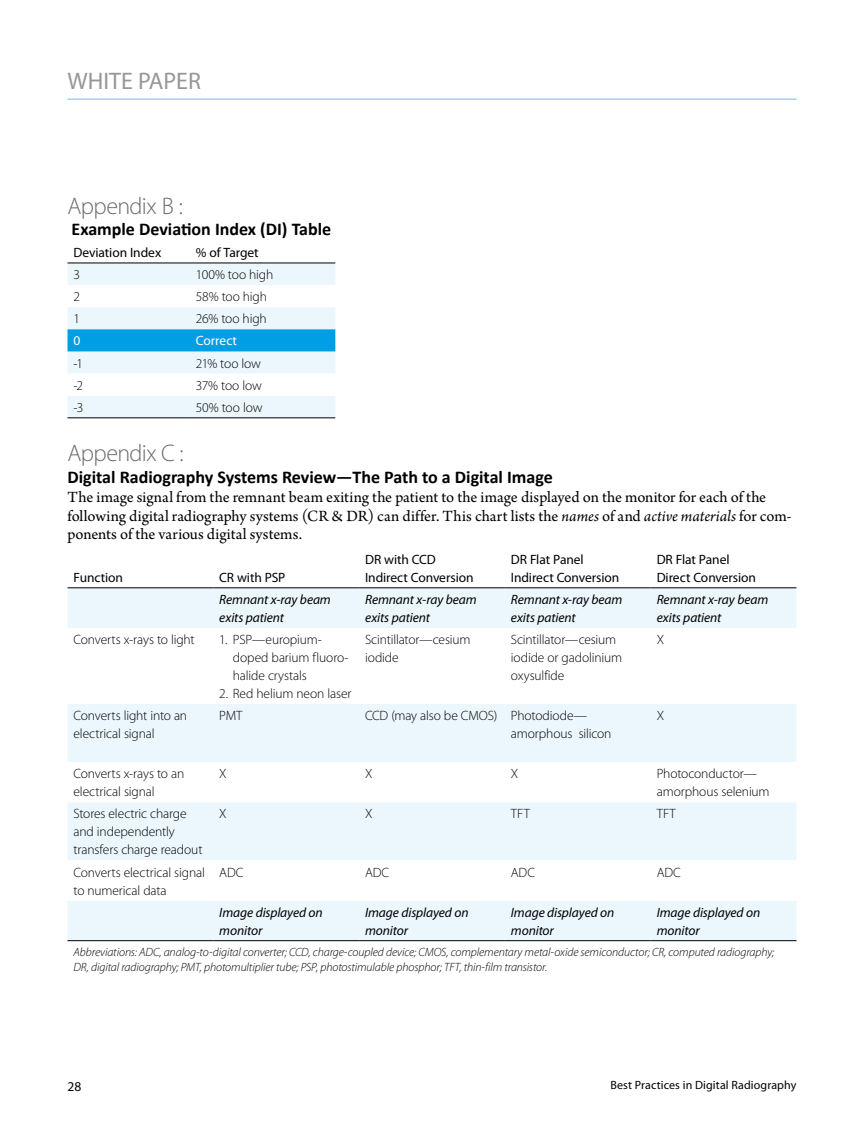
<style>
.page{position:relative;width:864px;height:1134px;background:#fff}
.page>*{position:absolute;margin:0;border:0;box-sizing:border-box;transform-origin:0 0}
.t1{font:300 24px "Myriad Pro";letter-spacing:-.025em;color:#6a6b6b}
.t2{font:24px "Myriad Pro";color:#969797}
.t3{font:700 18px "Calibri";color:#000}
.t4{font:16.5px/18.8px "Arno Pro";color:#000}
.t5{font:300 13.5px/18px "Myriad Pro";letter-spacing:-.01em;color:#000}
.t6{font:italic 13.5px/18px "Myriad Pro";letter-spacing:-.005em;color:#000}
.t7{font:13.5px/18px "Myriad Pro";letter-spacing:-.005em;color:#000}
.t8{font:13.5px "Myriad Pro";letter-spacing:-.005em;color:#fff}
.t9{font:italic 300 12px/15px "Myriad Pro";letter-spacing:-.01em;color:#000}
.t10{font:12px "Myriad Pro";letter-spacing:.01em;color:#000}
.s1{font-style:italic}
</style>
<div class="page">
<hr style="left:68px;top:98px;width:729px;height:2px;background:#99d6f7">
<div style="left:68px;top:588px;width:728px;height:352px;background:#ebf6fd"></div>
<svg style="left:68px;top:628px;width:728px;height:273px"></svg>
<hr style="left:68px;top:940px;width:145px;height:1px;background:#000">
<hr style="left:213px;top:940px;width:146px;height:1px;background:#000">
<hr style="left:359px;top:940px;width:146px;height:1px;background:#000">
<hr style="left:505px;top:940px;width:146px;height:1px;background:#000">
<hr style="left:651px;top:940px;width:145px;height:1px;background:#000">
<hr style="left:68px;top:587px;width:145px;height:1px;background:#000">
<hr style="left:213px;top:587px;width:146px;height:1px;background:#000">
<hr style="left:359px;top:587px;width:146px;height:1px;background:#000">
<hr style="left:505px;top:587px;width:146px;height:1px;background:#000">
<hr style="left:651px;top:587px;width:145px;height:1px;background:#000">
<div style="left:68px;top:264px;width:267px;height:153px;background:#ebf6fd"></div>
<svg style="left:68px;top:285px;width:267px;height:111px"></svg>
<hr style="left:68px;top:417px;width:122px;height:1px;background:#000">
<hr style="left:68px;top:263px;width:122px;height:1px;background:#000">
<hr style="left:190px;top:263px;width:145px;height:1px;background:#000">
<hr style="left:190px;top:417px;width:145px;height:1px;background:#000">
<h1 class="t2" style="left:68px;top:66px;width:135px">WHITE PAPER</h1>
<h1 class="t1" style="left:68px;top:191px;width:117px">Appendix B :</h1>
<h2 class="t3" style="left:72px;top:218px;width:261px">Example Deviation Index (DI) Table</h2>
<p class="t7" style="left:74px;top:243px;width:89px">Deviation Index</p>
<p class="t7" style="left:196px;top:243px;width:64px">% of Target</p>
<p class="t5" style="left:74px;top:265px;width:8px">3</p>
<p class="t5" style="left:196px;top:265px;width:79px">100% too high</p>
<p class="t5" style="left:74px;top:288px;width:8px">2</p>
<p class="t5" style="left:196px;top:288px;width:73px">58% too high</p>
<p class="t5" style="left:74px;top:310px;width:8px">1</p>
<p class="t5" style="left:196px;top:310px;width:72px">26% too high</p>
<p class="t8" style="left:74px;top:333px;width:8px">0</p>
<p class="t8" style="left:196px;top:333px;width:43px">Correct</p>
<p class="t5" style="left:74px;top:354px;width:11px">-1</p>
<p class="t5" style="left:196px;top:354px;width:67px">21% too low</p>
<p class="t5" style="left:74px;top:376px;width:11px">-2</p>
<p class="t5" style="left:196px;top:376px;width:68px">37% too low</p>
<p class="t5" style="left:74px;top:398px;width:12px">-3</p>
<p class="t5" style="left:196px;top:398px;width:68px">50% too low</p>
<h1 class="t1" style="left:68px;top:439px;width:118px">Appendix C :</h1>
<h2 class="t3" style="left:68px;top:466px;width:487px">Digital Radiography Systems Review—The Path to a Digital Image</h2>
<p class="t4" style="left:67px;top:488px;width:726px">The image signal from the remnant beam exiting the patient to the image displayed on the monitor for each of the following digital radiography systems (CR &amp; DR) can differ. This chart lists the <span class="s1">names</span> of and <span class="s1">active materials</span> for com&shy;ponents of the various digital systems.</p>
<p class="t7" style="left:74px;top:568px;width:51px">Function</p>
<p class="t7" style="left:219px;top:568px;width:68px">CR with PSP</p>
<p class="t7" style="left:365px;top:550px;width:110px">DR with CCD<br>Indirect Conversion</p>
<p class="t7" style="left:511px;top:550px;width:110px">DR Flat Panel<br>Indirect Conversion</p>
<p class="t7" style="left:657px;top:550px;width:101px">DR Flat Panel<br>Direct Conversion</p>
<p class="t6" style="left:219px;top:590px;width:113px">Remnant x-ray beam exits patient</p>
<p class="t6" style="left:365px;top:590px;width:113px">Remnant x-ray beam exits patient</p>
<p class="t6" style="left:511px;top:590px;width:113px">Remnant x-ray beam exits patient</p>
<p class="t6" style="left:657px;top:590px;width:113px">Remnant x-ray beam exits patient</p>
<p class="t5" style="left:73px;top:630px;width:123px">Converts x-rays to light</p>
<p class="t5" style="left:233px;top:630px;width:117px;text-indent:-14px">1. PSP—europium&shy;doped barium fluoro&shy;halide crystals</p>
<p class="t5" style="left:219px;top:684px;width:134px">2. Red helium neon laser</p>
<p class="t5" style="left:365px;top:630px;width:107px">Scintillator—cesium iodide</p>
<p class="t5" style="left:511px;top:630px;width:113px">Scintillator—cesium iodide or gadolinium oxysulfide</p>
<p class="t5" style="left:657px;top:630px;width:9px">X</p>
<p class="t5" style="left:73px;top:707px;width:115px">Converts light into an electrical signal</p>
<p class="t5" style="left:219px;top:707px;width:25px">PMT</p>
<p class="t5" style="left:511px;top:707px;width:102px;text-indent:-146px">CCD (may also be CMOS) Photodiode— amorphous silicon</p>
<p class="t5" style="left:657px;top:707px;width:9px">X</p>
<p class="t5" style="left:74px;top:765px;width:112px">Converts x-rays to an electrical signal</p>
<p class="t5" style="left:219px;top:765px;width:9px">X</p>
<p class="t5" style="left:365px;top:765px;width:9px">X</p>
<p class="t5" style="left:511px;top:765px;width:9px">X</p>
<p class="t5" style="left:657px;top:765px;width:115px">Photoconductor— amorphous selenium</p>
<p class="t5" style="left:74px;top:805px;width:131px">Stores electric charge and independently transfers charge readout</p>
<p class="t5" style="left:219px;top:805px;width:9px">X</p>
<p class="t5" style="left:365px;top:805px;width:9px">X</p>
<p class="t5" style="left:511px;top:805px;width:21px">TFT</p>
<p class="t5" style="left:657px;top:805px;width:21px">TFT</p>
<p class="t5" style="left:74px;top:863px;width:133px">Converts electrical signal to numerical data</p>
<p class="t5" style="left:219px;top:863px;width:26px">ADC</p>
<p class="t5" style="left:365px;top:863px;width:26px">ADC</p>
<p class="t5" style="left:511px;top:863px;width:26px">ADC</p>
<p class="t5" style="left:657px;top:863px;width:26px">ADC</p>
<p class="t6" style="left:219px;top:903px;width:105px">Image displayed on monitor</p>
<p class="t6" style="left:365px;top:903px;width:105px">Image displayed on monitor</p>
<p class="t6" style="left:511px;top:903px;width:105px">Image displayed on monitor</p>
<p class="t6" style="left:657px;top:903px;width:105px">Image displayed on monitor</p>
<p class="t9" style="left:74px;top:944px;width:702px">Abbreviations: ADC, analog-to-digital converter; CCD, charge-coupled device; CMOS, complementary metal-oxide semiconductor; CR, computed radiography;<br>DR, digital radiography; PMT, photomultiplier tube; PSP, photostimulable phosphor; TFT, thin-film transistor.</p>
<p class="t7" style="left:68px;top:1077px;width:15px">28</p>
<p class="t10" style="left:610px;top:1078px;width:188px">Best Practices in Digital Radiography</p>
</div>
